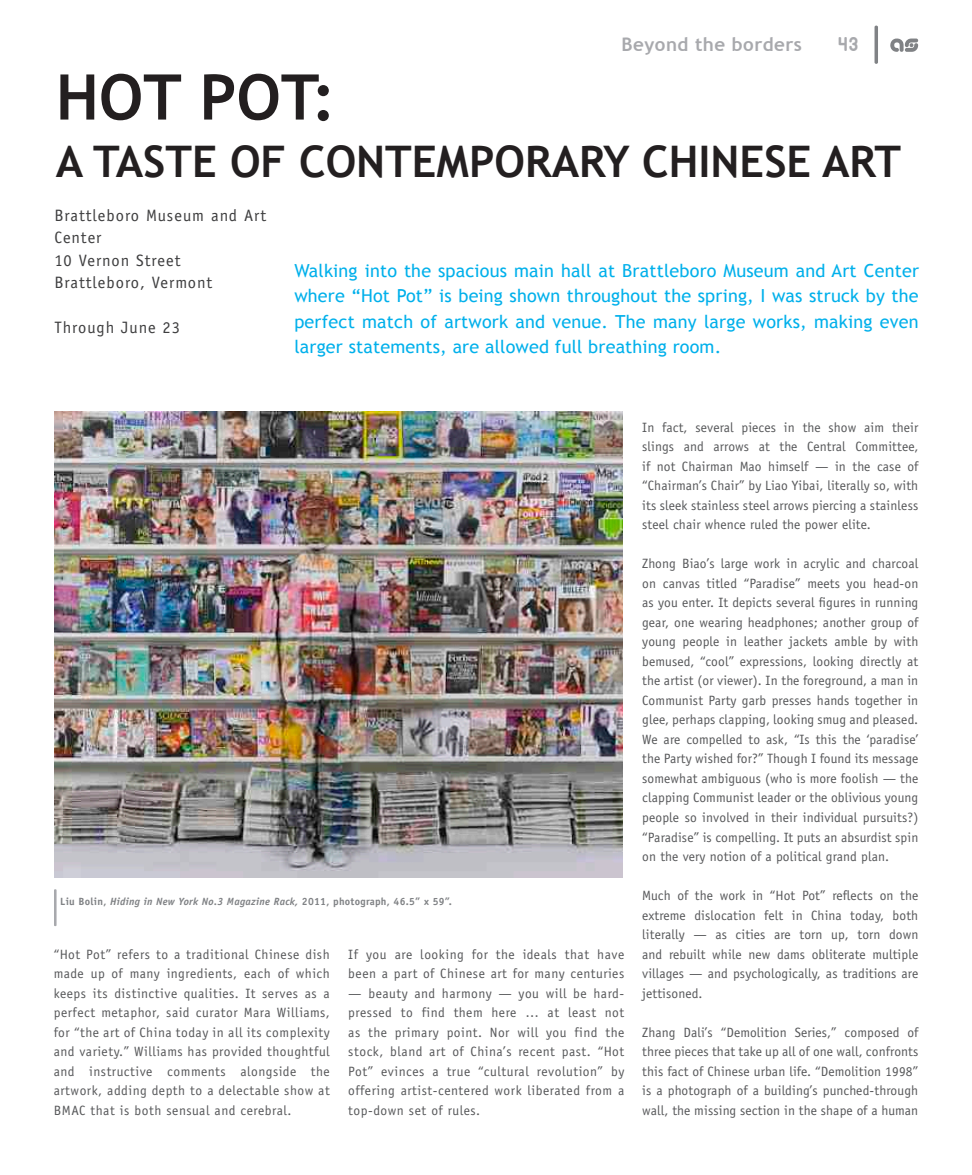
<style>
.page{position:relative;width:972px;height:1175px;background:#fff}
.page>*{position:absolute;margin:0;border:0;box-sizing:border-box;transform-origin:0 0}
.t1{font:700 63px "Trebuchet MS";color:#231f20}
.t2{font:700 43.5px "Trebuchet MS";color:#231f20}
.t3{font:19.5px "technooverload BRK";color:#a8a9ad}
.t4{font:700 18.75px "Trebuchet MS";letter-spacing:.025em;color:#a8a9ad}
.t5{font:18px/25.5px "Trebuchet MS";letter-spacing:.01em;color:#00b0eb;text-align:justify}
.t6{font:16.5px/22.5px "Officina Sans";letter-spacing:.06em;color:#3e3e3f}
.t7{font:13.5px/19.5px "Officina Sans";letter-spacing:.01em;color:#57585a;text-align:justify}
.t8{font:13.5px/19.5px "Officina Sans";letter-spacing:.04em;color:#57585a}
.t9{font:700 10.5px "Officina Sans";letter-spacing:.025em;color:#808285}
.s1{font-style:italic}
</style>
<div class="page">
<svg style="left:890px;top:39px;width:28px;height:13px"></svg>
<hr style="left:875px;top:26px;width:3px;height:38px;background:#808285;border-radius:2px">
<img style="left:54px;top:411px;width:569px;height:466px">
<hr style="left:54px;top:889px;width:3px;height:37px;background:#a8a9ad">
<h3 class="t4" style="left:622px;top:33px;width:182px">Beyond the borders</h3>
<h3 class="t3" style="left:839px;top:34px;width:21px">43</h3>
<h1 class="t1" style="left:56px;top:60px;width:281px">HOT POT:</h1>
<h2 class="t2" style="left:56px;top:136px;width:847px">A TASTE OF CONTEMPORARY CHINESE ART</h2>
<p class="t6" style="left:54px;top:204px;width:213px">Brattleboro Museum and Art<br>Center<br>10 Vernon Street<br>Brattleboro, Vermont</p>
<p class="t6" style="left:54px;top:316px;width:127px">Through June 23</p>
<p class="t5" style="left:294px;top:258px;width:626px">Walking into the spacious main hall at Brattleboro Museum and Art Center where “Hot Pot” is being shown throughout the spring, I was struck by the perfect match of artwork and venue. The many large works, making even larger statements, are allowed full breathing room.</p>
<p class="t9" style="left:60px;top:895px;width:393px">Liu Bolin, <span class="s1">Hiding in New York No.3 Magazine Rack,</span> 2011, photograph, 46.5” x 59”.</p>
<p class="t7" style="left:54px;top:944px;width:278px">“Hot Pot” refers to a traditional Chinese dish made up of many ingredients, each of which keeps its distinctive qualities. It serves as a perfect metaphor, said curator Mara Williams, for “the art of China today in all its complexity and variety.” Williams has provided thoughtful and instructive comments alongside the artwork, adding depth to a delectable show at BMAC that is both sensual and cerebral.</p>
<p class="t8" style="left:348px;top:944px;width:278px">If you are looking for the ideals that have been a part of Chinese art for many centuries</p>
<p class="t7" style="left:348px;top:983px;width:278px">— beauty and harmony — you will be hard&shy;pressed to find them here … at least not as the primary point. Nor will you find the stock, bland art of China’s recent past. “Hot Pot” evinces a true “cultural revolution” by offering artist-centered work liberated from a top-down set of rules.</p>
<p class="t7" style="left:642px;top:417px;width:278px">In fact, several pieces in the show aim their slings and arrows at the Central Committee, if not Chairman Mao himself — in the case of “Chairman’s Chair” by Liao Yibai, literally so, with its sleek stainless steel arrows piercing a stainless steel chair whence ruled the power elite.</p>
<p class="t7" style="left:642px;top:554px;width:278px">Zhong Biao’s large work in acrylic and charcoal on canvas titled “Paradise” meets you head-on as you enter. It depicts several figures in running gear, one wearing headphones; another group of young people in leather jackets amble by with bemused, “cool” expressions, looking directly at the artist (or viewer). In the foreground, a man in Communist Party garb presses hands together in glee, perhaps clapping, looking smug and pleased.<br>We are compelled to ask, “Is this the ‘paradise’ the Party wished for?” Though I found its message somewhat ambiguous (who is more foolish — the clapping Communist leader or the oblivious young people so involved in their individual pursuits?) “Paradise” is compelling. It puts an absurdist spin on the very notion of a political grand plan.</p>
<p class="t7" style="left:642px;top:885px;width:278px">Much of the work in “Hot Pot” reflects on the extreme dislocation felt in China today, both literally — as cities are torn up, torn down and rebuilt while new dams obliterate multiple villages — and psychologically, as traditions are jettisoned.</p>
<p class="t7" style="left:642px;top:1022px;width:278px">Zhang Dali’s “Demolition Series,” composed of three pieces that take up all of one wall, confronts this fact of Chinese urban life. “Demolition 1998” is a photograph of a building’s punched-through wall, the missing section in the shape of a human</p>
</div>
